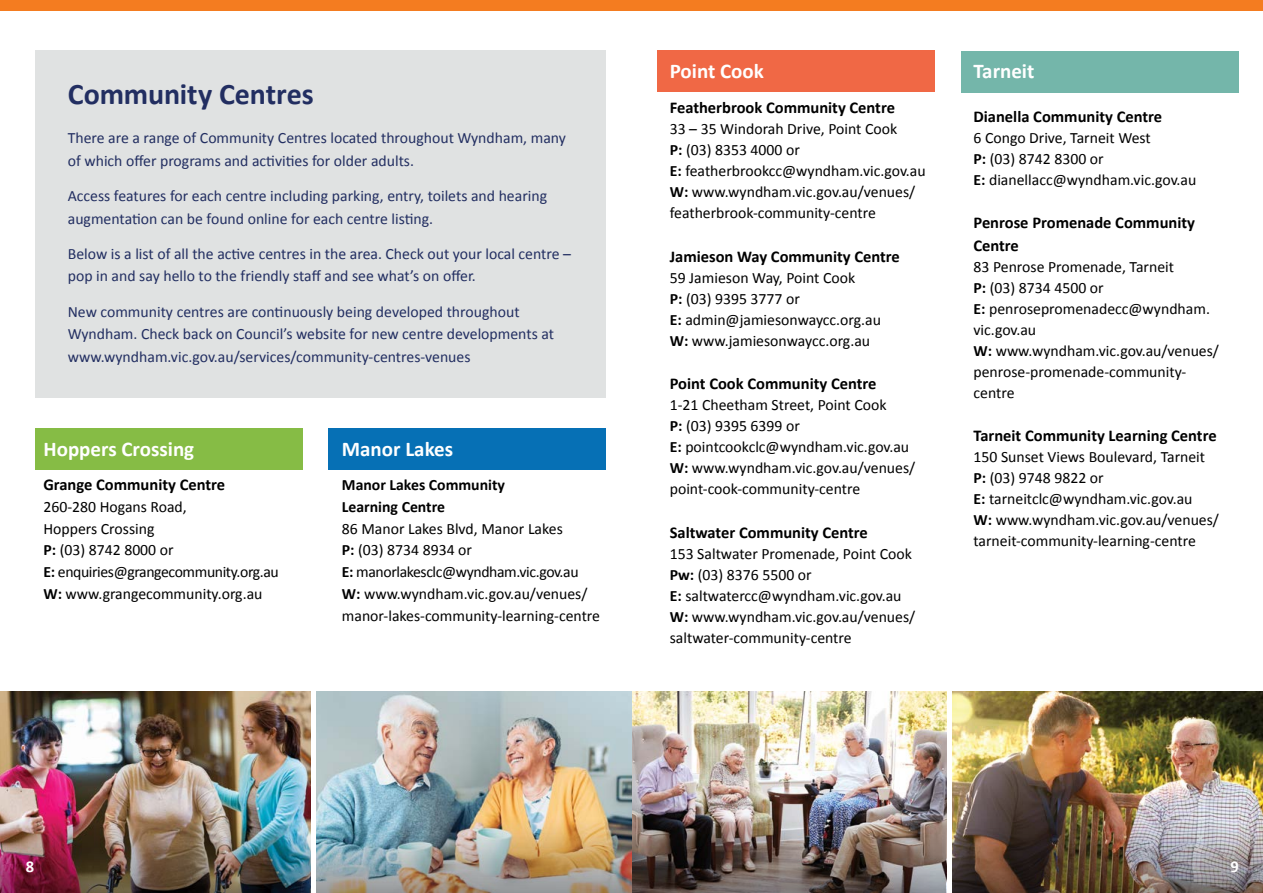
<style>
.page{position:relative;width:1263px;height:893px;background:#fff}
.page>*{position:absolute;margin:0;border:0;box-sizing:border-box;transform-origin:0 0}
.t1{font:700 30px "Calibri";letter-spacing:-.005em;color:#222e61}
.t2{font:700 21px "Calibri";color:#fff}
.t3{font:700 16.5px/22.5px "Calibri";color:#000}
.t4{font:700 16.5px "Calibri";color:#fff}
.t5{font:15.75px/21px "Calibri";color:#000}
.t6{font:15.75px/22.5px "Calibri";color:#222e61}
.t7{font:700 15.75px/21.8px "Calibri";color:#000}
.s1{font-weight:700}
</style>
<div class="page">
<div style="left:961px;top:51px;width:278px;height:42px;background:#71b5a8"></div>
<div style="left:35px;top:50px;width:571px;height:348px;background:#e0e2e2"></div>
<div style="left:35px;top:428px;width:268px;height:42px;background:#84bb41"></div>
<div style="left:328px;top:428px;width:278px;height:42px;background:#006db4"></div>
<div style="left:657px;top:50px;width:278px;height:42px;background:#f06541"></div>
<img style="left:0;top:692px;width:310px;height:112px">
<img style="left:631px;top:692px;width:315px;height:112px">
<img style="left:317px;top:692px;width:314px;height:112px">
<img style="left:952px;top:692px;width:311px;height:112px">
<img style="left:0;top:804px;width:310px;height:89px">
<img style="left:952px;top:804px;width:311px;height:89px">
<img style="left:317px;top:804px;width:629px;height:89px">
<div style="left:0;top:0;width:1263px;height:10px;background:#f47c20"></div>
<h1 class="t1" style="left:68px;top:73px;width:247px">Community Centres</h1>
<p class="t6" style="left:68px;top:126px;width:500px">There are a range of Community Centres located throughout Wyndham, many of which offer programs and activities for older adults.</p>
<p class="t6" style="left:68px;top:184px;width:481px">Access features for each centre including parking, entry, toilets and hearing augmentation can be found online for each centre listing.</p>
<p class="t6" style="left:68px;top:242px;width:505px">Below is a list of all the active centres in the area. Check out your local centre – pop in and say hello to the friendly staff and see what’s on offer.</p>
<p class="t6" style="left:68px;top:299px;width:488px">New community centres are continuously being developed throughout<br>Wyndham. Check back on Council’s website for new centre developments at www.wyndham.vic.gov.au/services/community-centres-venues</p>
<h2 class="t2" style="left:43px;top:434px;width:152px">Hoppers Crossing</h2>
<p class="t3" style="left:43px;top:473px;width:183px">Grange Community Centre</p>
<p class="t5" style="left:43px;top:495px;width:237px;line-height:21.8px">260-280 Hogans Road,<br>Hoppers Crossing<br><span class="s1">P:</span> (03) 8742 8000 or<br><span class="s1">E:</span> enquiries@grangecommunity.org.au<br><span class="s1">W:</span> www.grangecommunity.org.au</p>
<h2 class="t2" style="left:342px;top:434px;width:113px">Manor Lakes</h2>
<p class="t7" style="left:342px;top:474px;width:165px">Manor Lakes Community<br>Learning Centre</p>
<p class="t5" style="left:342px;top:517px;width:260px;line-height:21.8px">86 Manor Lakes Blvd, Manor Lakes<br><span class="s1">P:</span> (03) 8734 8934 or<br><span class="s1">E:</span> manorlakesclc@wyndham.vic.gov.au <span class="s1">W:</span> www.wyndham.vic.gov.au/venues/ manor-lakes-community-learning-centre</p>
<h2 class="t2" style="left:670px;top:56px;width:96px">Point Cook</h2>
<p class="t3" style="left:670px;top:96px;width:227px">Featherbrook Community Centre</p>
<p class="t5" style="left:670px;top:118px;width:257px">33 – 35 Windorah Drive, Point Cook<br><span class="s1">P:</span> (03) 8353 4000 or<br><span class="s1">E:</span> featherbrookcc@wyndham.vic.gov.au <span class="s1">W:</span> www.wyndham.vic.gov.au/venues/ featherbrook-community-centre</p>
<p class="t3" style="left:670px;top:245px;width:232px">Jamieson Way Community Centre</p>
<p class="t5" style="left:670px;top:266px;width:213px">59 Jamieson Way, Point Cook<br><span class="s1">P:</span> (03) 9395 3777 or<br><span class="s1">E:</span> admin@jamiesonwaycc.org.au<br><span class="s1">W:</span> www.jamiesonwaycc.org.au</p>
<p class="t3" style="left:670px;top:372px;width:208px">Point Cook Community Centre</p>
<p class="t5" style="left:670px;top:394px;width:247px">1-21 Cheetham Street, Point Cook<br><span class="s1">P:</span> (03) 9395 6399 or<br><span class="s1">E:</span> pointcookclc@wyndham.vic.gov.au<br><span class="s1">W:</span> www.wyndham.vic.gov.au/venues/ point-cook-community-centre</p>
<p class="t3" style="left:670px;top:521px;width:200px">Saltwater Community Centre</p>
<p class="t5" style="left:670px;top:542px;width:247px">153 Saltwater Promenade, Point Cook<br><span class="s1">Pw:</span> (03) 8376 5500 or<br><span class="s1">E:</span> saltwatercc@wyndham.vic.gov.au<br><span class="s1">W:</span> www.wyndham.vic.gov.au/venues/ saltwater-community-centre</p>
<h2 class="t2" style="left:973px;top:56px;width:62px">Tarneit</h2>
<p class="t3" style="left:973px;top:105px;width:190px">Dianella Community Centre</p>
<p class="t5" style="left:973px;top:126px;width:224px">6 Congo Drive, Tarneit West<br><span class="s1">P:</span> (03) 8742 8300 or<br><span class="s1">E:</span> dianellacc@wyndham.vic.gov.au</p>
<p class="t3" style="left:973px;top:211px;width:223px">Penrose Promenade Community<br>Centre</p>
<p class="t5" style="left:973px;top:255px;width:247px">83 Penrose Promenade, Tarneit<br><span class="s1">P:</span> (03) 8734 4500 or<br><span class="s1">E:</span> penrosepromenadecc@wyndham. vic.gov.au<br><span class="s1">W:</span> www.wyndham.vic.gov.au/venues/ penrose-promenade-community&shy;centre</p>
<p class="t3" style="left:973px;top:424px;width:245px">Tarneit Community Learning Centre</p>
<p class="t5" style="left:973px;top:446px;width:247px">150 Sunset Views Boulevard, Tarneit <span class="s1">P:</span> (03) 9748 9822 or<br><span class="s1">E:</span> tarneitclc@wyndham.vic.gov.au<br><span class="s1">W:</span> www.wyndham.vic.gov.au/venues/ tarneit-community-learning-centre</p>
<p class="t4" style="left:26px;top:855px;width:10px">8</p>
<p class="t4" style="left:1230px;top:855px;width:10px">9</p>
</div>
